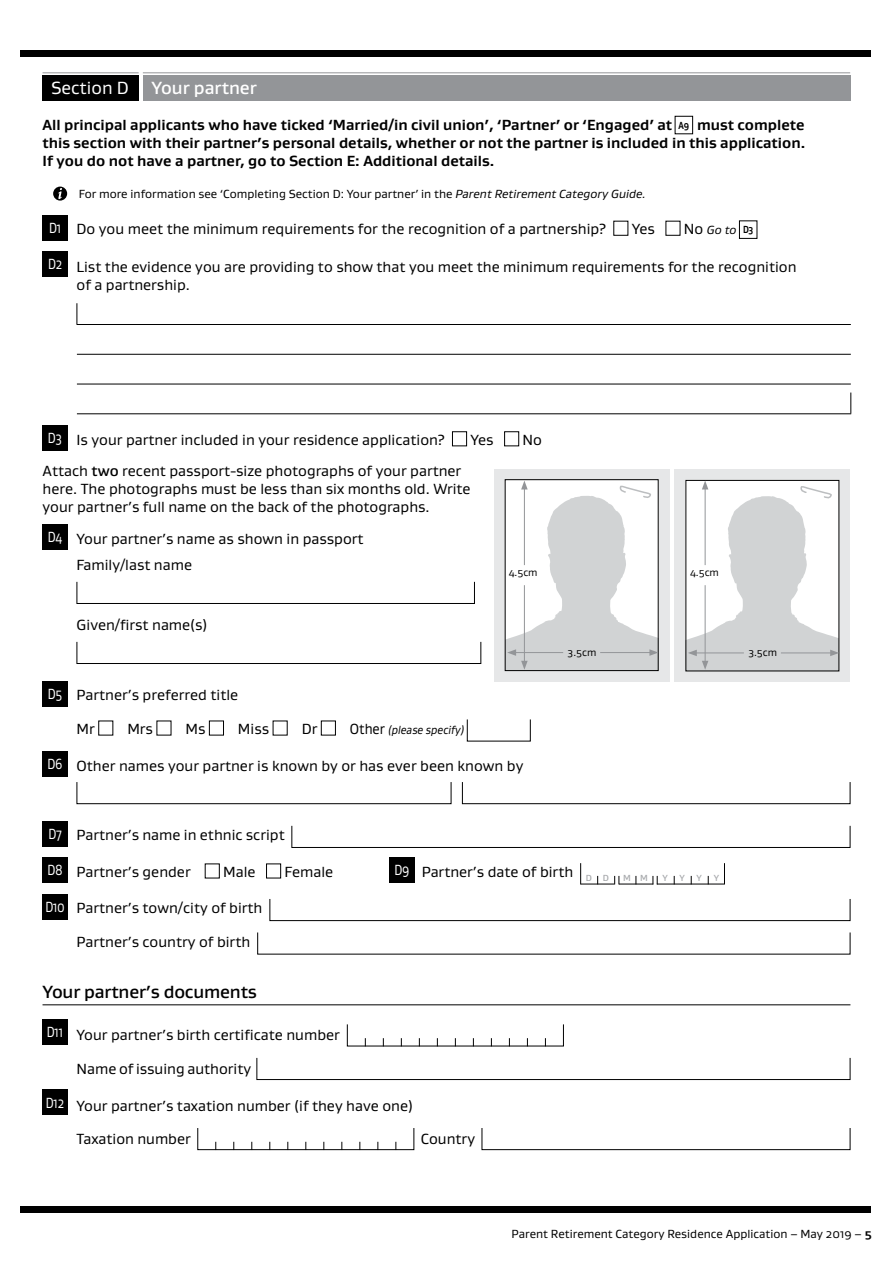
<style>
.page{position:relative;width:893px;height:1263px;background:#fff}
.page>*{position:absolute;margin:0;border:0;box-sizing:border-box;transform-origin:0 0}
.t1{font:500 18px "Gustan";letter-spacing:-.01em;color:#000}
.t2{font:500 18px "Gustan";color:#fff}
.t3{font:15px/18px "Gustan";color:#000}
.t4{font:700 15px/18px "Gustan";color:#000;text-align:justify}
.t5{font:15px "Gustan";color:#fff;scale:.8 1}
.t6{font:12px "Gustan";color:#000}
.t7{font:italic 12px "Gustan";color:#000;scale:.9 1}
.t8{font:italic 12px "Gustan";color:#000}
.t9{font:10.5px "Gustan";color:#000}
.t10{font:500 9px "Gustan";color:#a7a9ac}
.s1{font-weight:400}
.s2{font-size:10.5px}
.s3{font-style:italic}
.s4{color:#fff}
.s5{font-style:normal;font-size:15px}
.s6{font-weight:700;font-style:normal;font-size:10.5px}
.s7{font-weight:500}
.s8{font-weight:700}
</style>
<div class="page">
<div style="left:20px;top:50px;width:850px;height:7px;background:#000"></div>
<div style="left:20px;top:1206px;width:850px;height:7px;background:#000"></div>
<hr style="left:43px;top:1004px;width:807px;height:1px;background:#000">
<div style="left:43px;top:76px;width:96px;height:25px;background:#000"></div>
<hr style="left:43px;top:72px;width:96px;height:1px;background:#939598">
<div style="left:143px;top:76px;width:707px;height:25px;background:#939598"></div>
<hr style="left:143px;top:72px;width:707px;height:1px;background:#939598">
<div style="left:675px;top:116px;width:18px;height:18px;border:1px solid #000"></div>
<div style="left:53px;top:187px;width:14px;height:14px;background:#000;border-radius:50%"></div>
<svg style="left:58px;top:188px;width:4px;height:11px"></svg>
<div style="left:43px;top:215px;width:25px;height:25px;background:#000"></div>
<div style="left:613px;top:221px;width:15px;height:15px;border:1px solid #000"></div>
<div style="left:665px;top:221px;width:15px;height:15px;border:1px solid #000"></div>
<div style="left:739px;top:221px;width:18px;height:18px;border:1px solid #000"></div>
<div style="left:43px;top:252px;width:25px;height:25px;background:#000"></div>
<svg style="left:77px;top:303px;width:1px;height:21px"></svg>
<hr style="left:77px;top:324px;width:774px;height:1px;background:#000">
<hr style="left:77px;top:354px;width:774px;height:1px;background:#000">
<hr style="left:77px;top:384px;width:774px;height:1px;background:#000">
<svg style="left:850px;top:392px;width:1px;height:21px"></svg>
<hr style="left:77px;top:413px;width:774px;height:1px;background:#000">
<div style="left:43px;top:426px;width:25px;height:25px;background:#000"></div>
<div style="left:452px;top:431px;width:15px;height:15px;border:1px solid #000"></div>
<div style="left:504px;top:431px;width:15px;height:15px;border:1px solid #000"></div>
<div style="left:43px;top:525px;width:25px;height:25px;background:#000"></div>
<svg style="left:76px;top:581px;width:399px;height:23px"></svg>
<svg style="left:76px;top:641px;width:406px;height:23px"></svg>
<div style="left:43px;top:681px;width:25px;height:25px;background:#000"></div>
<div style="left:98px;top:721px;width:15px;height:14px;border:1px solid #000"></div>
<div style="left:209px;top:721px;width:15px;height:14px;border:1px solid #000"></div>
<div style="left:321px;top:721px;width:15px;height:14px;border:1px solid #000"></div>
<svg style="left:466px;top:719px;width:65px;height:23px"></svg>
<div style="left:43px;top:751px;width:25px;height:25px;background:#000"></div>
<svg style="left:76px;top:782px;width:376px;height:22px"></svg>
<svg style="left:462px;top:782px;width:389px;height:22px"></svg>
<div style="left:43px;top:821px;width:25px;height:25px;background:#000"></div>
<svg style="left:291px;top:825px;width:560px;height:23px"></svg>
<div style="left:43px;top:858px;width:25px;height:25px;background:#000"></div>
<div style="left:205px;top:863px;width:15px;height:15px;border:1px solid #000"></div>
<div style="left:266px;top:863px;width:15px;height:15px;border:1px solid #000"></div>
<div style="left:390px;top:858px;width:25px;height:25px;background:#000"></div>
<svg style="left:580px;top:863px;width:1px;height:21px"></svg>
<svg style="left:724px;top:863px;width:1px;height:21px"></svg>
<svg style="left:614px;top:876px;width:6px;height:8px"></svg>
<svg style="left:653px;top:876px;width:5px;height:8px"></svg>
<hr style="left:581px;top:884px;width:33px;height:1px;background:#000">
<hr style="left:619px;top:884px;width:34px;height:1px;background:#000">
<hr style="left:657px;top:884px;width:67px;height:1px;background:#000">
<div style="left:43px;top:894px;width:25px;height:25px;background:#000"></div>
<svg style="left:269px;top:899px;width:582px;height:22px"></svg>
<svg style="left:257px;top:932px;width:594px;height:23px"></svg>
<div style="left:43px;top:1020px;width:25px;height:25px;background:#000"></div>
<svg style="left:347px;top:1024px;width:217px;height:23px"></svg>
<svg style="left:256px;top:1057px;width:595px;height:23px"></svg>
<div style="left:43px;top:1090px;width:25px;height:25px;background:#000"></div>
<svg style="left:197px;top:1128px;width:218px;height:22px"></svg>
<svg style="left:481px;top:1128px;width:370px;height:22px"></svg>
<div style="left:675px;top:469px;width:175px;height:213px;background:#e6e7e8"></div>
<svg style="left:686px;top:480px;width:153px;height:191px;background:#e3e4e4"></svg>
<div style="left:494px;top:469px;width:175px;height:212px;background:#e6e7e8"></div>
<svg style="left:505px;top:480px;width:153px;height:191px;background:#e3e4e5"></svg>
<p class="t2" style="left:51px;top:77px;width:207px"><span class="s1">Section D</span> Your partner</p>
<p class="t4" style="left:43px;top:115px;width:764px">All principal applicants who have ticked ‘Married/in civil union’, ‘Partner’ or ‘Engaged’ at <span class="s2">A9</span> must complete this section with their partner’s personal details, whether or not the partner is included in this application.<br>If you do not have a partner, go to Section E: Additional details.</p>
<p class="t6" style="left:79px;top:186px;width:569px">For more information see ‘Completing Section D: Your partner’ in the <span class="s3">Parent Retirement Category Guide.</span></p>
<p class="t3" style="left:49px;top:220px;width:559px"><span class="s4">D1</span> Do you meet the minimum requirements for the recognition of a partnership?</p>
<p class="t3" style="left:632px;top:220px;width:25px">Yes</p>
<p class="t8" style="left:684px;top:222px;width:71px"><span class="s5">No</span> Go to <span class="s6">D3</span></p>
<p class="t3" style="left:77px;top:258px;width:721px;text-indent:-29px"><sup>D2</sup> List the evidence you are providing to show that you meet the minimum requirements for the recognition of a partnership.</p>
<p class="t3" style="left:48px;top:430px;width:399px"><span class="s4">D3</span> Is your partner included in your residence application?</p>
<p class="t3" style="left:470px;top:430px;width:25px">Yes</p>
<p class="t3" style="left:523px;top:430px;width:21px">No</p>
<p class="t3" style="left:43px;top:461px;width:430px">Attach <span class="s7">two</span> recent passport-size photographs of your partner here. The photographs must be less than six months old. Write your partner’s full name on the back of the photographs.</p>
<p class="t3" style="left:77px;top:525px;width:289px;line-height:26.5px;text-indent:-29px"><span class="s4">D4</span> Your partner’s name as shown in passport<br>Family/last name</p>
<p class="t9" style="left:509px;top:566px;width:30px">4.5cm</p>
<p class="t3" style="left:77px;top:616px;width:133px">Given/first name(s)</p>
<p class="t3" style="left:48px;top:686px;width:192px"><span class="s4">D5</span> Partner’s preferred title</p>
<p class="t3" style="left:77px;top:719px;width:20px">Mr</p>
<p class="t3" style="left:127px;top:719px;width:27px">Mrs</p>
<p class="t3" style="left:185px;top:719px;width:21px">Ms</p>
<p class="t3" style="left:238px;top:719px;width:33px">Miss</p>
<p class="t3" style="left:302px;top:719px;width:17px">Dr</p>
<p class="t7" style="left:350px;top:722px;width:129px"><span class="s5">Other</span> (please specify)</p>
<p class="t3" style="left:48px;top:756px;width:477px"><span class="s4">D6</span> Other names your partner is known by or has ever been known by</p>
<p class="t9" style="left:568px;top:645px;width:30px">3.5cm</p>
<p class="t9" style="left:690px;top:566px;width:30px">4.5cm</p>
<p class="t3" style="left:48px;top:826px;width:238px"><span class="s4">D7</span> Partner’s name in ethnic script</p>
<p class="t3" style="left:47px;top:862px;width:145px"><span class="s4">D8</span> Partner’s gender</p>
<p class="t3" style="left:223px;top:862px;width:34px">Male</p>
<p class="t3" style="left:285px;top:862px;width:50px">Female</p>
<p class="t5" style="left:395px;top:860px;width:20px">D9</p>
<p class="t3" style="left:422px;top:862px;width:153px">Partner’s date of birth</p>
<p class="t3" style="left:45px;top:899px;width:219px"><span class="s4">D10</span> Partner’s town/city of birth</p>
<p class="t3" style="left:77px;top:932px;width:175px">Partner’s country of birth</p>
<p class="t1" style="left:43px;top:980px;width:216px">Your partner’s documents</p>
<p class="t3" style="left:47px;top:1026px;width:294px"><sup>D11</sup> Your partner’s birth certificate number</p>
<p class="t3" style="left:77px;top:1059px;width:176px">Name of issuing authority</p>
<p class="t3" style="left:46px;top:1096px;width:368px"><sup>D12</sup> Your partner’s taxation number (if they have one)</p>
<p class="t3" style="left:77px;top:1129px;width:116px">Taxation number</p>
<p class="t3" style="left:421px;top:1129px;width:56px">Country</p>
<p class="t10" style="left:586px;top:872px;width:25px">D D</p>
<p class="t10" style="left:623px;top:872px;width:26px">M M</p>
<p class="t10" style="left:663px;top:872px;width:7px">Y</p>
<p class="t10" style="left:680px;top:872px;width:7px">Y</p>
<p class="t10" style="left:697px;top:872px;width:7px">Y</p>
<p class="t10" style="left:714px;top:872px;width:7px">Y</p>
<p class="t9" style="left:748px;top:645px;width:30px">3.5cm</p>
<p class="t6" style="left:512px;top:1226px;width:362px">Parent Retirement Category Residence Application – May 2019 – <span class="s8">5</span></p>
</div>
